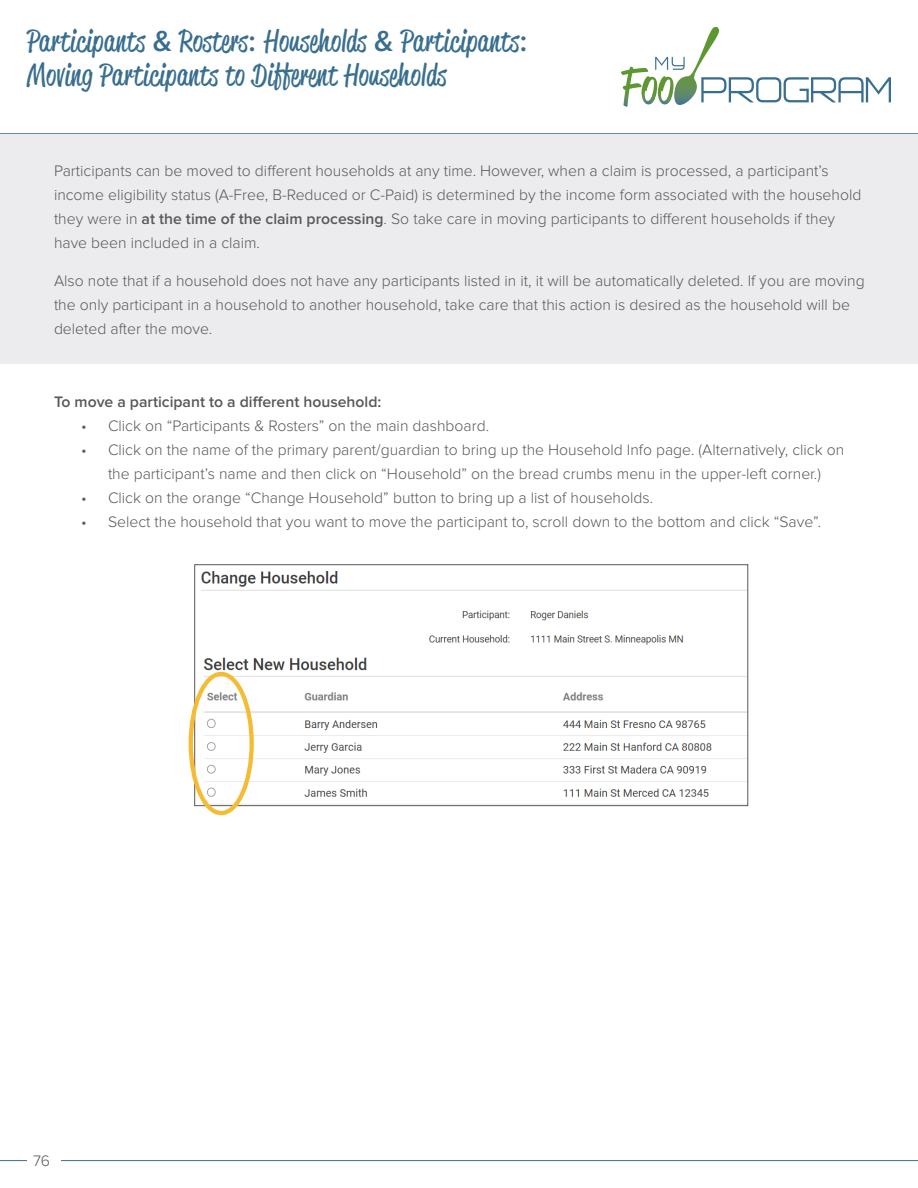
<style>
.page{position:relative;width:918px;height:1188px;background:#fff}
.page>*{position:absolute;margin:0;border:0;box-sizing:border-box;transform-origin:0 0}
.t1{font:30px/34.5px "Reklame Script Regular DEMO";letter-spacing:.025em;color:#386e8f}
.t2{font:300 15.75px/24px "Proxima Nova";color:#57585a}
.t3{font:600 15.75px "Proxima Nova";color:#57585a}
.s1{font-family:"Proxima Nova";font-weight:600}
.s2{font-weight:600}
</style>
<div class="page">
<hr style="left:0;top:1160px;width:918px;height:1px;background:#386e8f">
<div style="left:27px;top:1145px;width:34px;height:34px;background:#fff"></div>
<svg style="left:621px;top:27px;width:270px;height:80px"></svg>
<hr style="left:0;top:133px;width:918px;height:1px;background:#386e8f">
<div style="left:0;top:135px;width:918px;height:229px;background:#ececee"></div>
<img style="left:197px;top:571px;width:549px;height:233px">
<div style="left:195px;top:565px;width:553px;height:241px;border:1px solid #57585a"></div>
<div style="left:189px;top:672px;width:65px;height:143px;border:4px solid #f5bb33;border-radius:50%"></div>
<p class="t1" style="left:27px;top:26px;width:501px">Participants <span class="s1">&amp;</span> Rosters<span class="s1">:</span> Households <span class="s1">&amp;</span> Participants<span class="s1">:<br></span>Moving Participants to Different Households</p>
<p class="t2" style="left:54px;top:160px;width:809px">Participants can be moved to different households at any time. However, when a claim is processed, a participant’s income eligibility status (A-Free, B-Reduced or C-Paid) is determined by the income form associated with the household they were in <span class="s2">at the time of the claim processing</span>. So take care in moving participants to different households if they have been included in a claim.</p>
<p class="t2" style="left:54px;top:269px;width:812px">Also note that if a household does not have any participants listed in it, it will be automatically deleted. If you are moving the only participant in a household to another household, take care that this action is desired as the household will be deleted after the move.</p>
<p class="t3" style="left:54px;top:395px;width:329px">To move a participant to a different household:</p>
<p class="t2" style="left:81px;top:415px;width:410px">• Click on “Participants &amp; Rosters” on the main dashboard.</p>
<p class="t2" style="left:81px;top:439px;width:765px;text-align:center">• Click on the name of the primary parent/guardian to bring up the Household Info page. (Alternatively, click on the participant’s name and then click on “Household” on the bread crumbs menu in the upper-left corner.)</p>
<p class="t2" style="left:81px;top:487px;width:574px">• Click on the orange “Change Household” button to bring up a list of households.</p>
<p class="t2" style="left:81px;top:511px;width:742px">• Select the household that you want to move the participant to, scroll down to the bottom and click “Save”.</p>
<p class="t2" style="left:33px;top:1149px;width:19px">76</p>
</div>
